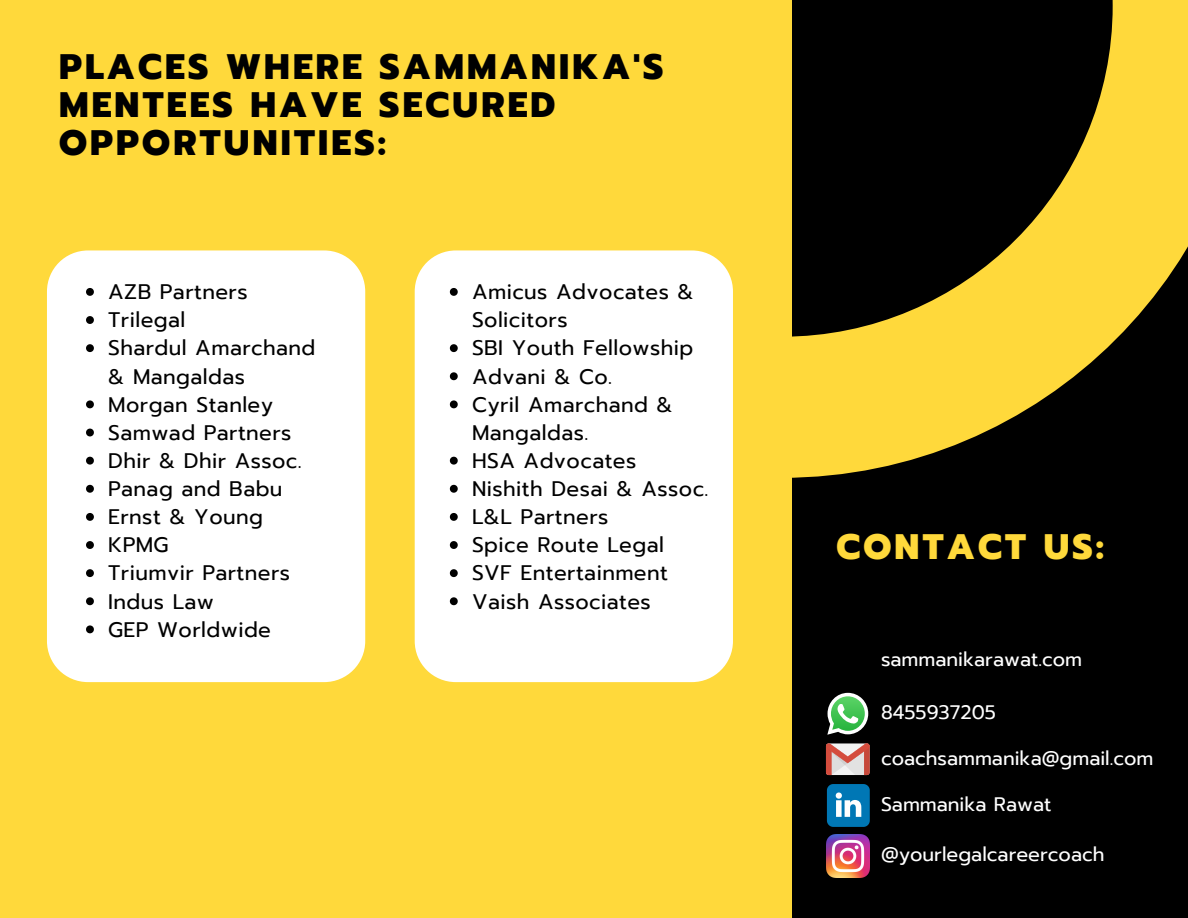
<style>
.page{position:relative;width:1188px;height:918px;background:#ffd93b}
.page>*{position:absolute;margin:0;border:0;box-sizing:border-box;transform-origin:0 0}
.t1{font:800 35.25px/38.2px "Prompt";letter-spacing:.09em;color:#000}
.t2{font:800 35.25px "Prompt";letter-spacing:.09em;color:#ffd93b}
.t3{font:21px/28.2px "Prompt";letter-spacing:.02em;color:#000}
.t4{font:19.5px "Prompt";color:#fff}
</style>
<div class="page">
<div style="left:792px;top:0;width:396px;height:918px;background:#000"></div>
<div style="left:415px;top:250px;width:318px;height:432px;background:#fff;border-radius:41px"></div>
<div style="left:47px;top:250px;width:318px;height:432px;background:#fff;border-radius:41px"></div>
<img style="left:827px;top:834px;width:43px;height:43px">
<svg style="left:827px;top:784px;width:43px;height:43px;background:#2c8bbd"></svg>
<svg style="left:792px;top:0;width:396px;height:478px"></svg>
<svg style="left:827px;top:693px;width:41px;height:42px"></svg>
<svg style="left:826px;top:743px;width:44px;height:32px"></svg>
<svg style="left:450px;top:288px;width:8px;height:8px"></svg>
<svg style="left:450px;top:344px;width:8px;height:8px"></svg>
<svg style="left:450px;top:372px;width:8px;height:8px"></svg>
<svg style="left:450px;top:400px;width:8px;height:8px"></svg>
<svg style="left:450px;top:457px;width:8px;height:8px"></svg>
<svg style="left:450px;top:485px;width:8px;height:8px"></svg>
<svg style="left:450px;top:513px;width:8px;height:8px"></svg>
<svg style="left:450px;top:541px;width:8px;height:8px"></svg>
<svg style="left:450px;top:569px;width:8px;height:8px"></svg>
<svg style="left:450px;top:597px;width:8px;height:8px"></svg>
<svg style="left:86px;top:288px;width:8px;height:8px"></svg>
<svg style="left:86px;top:316px;width:8px;height:8px"></svg>
<svg style="left:86px;top:344px;width:8px;height:8px"></svg>
<svg style="left:86px;top:400px;width:8px;height:8px"></svg>
<svg style="left:86px;top:429px;width:8px;height:7px"></svg>
<svg style="left:86px;top:457px;width:8px;height:8px"></svg>
<svg style="left:86px;top:485px;width:8px;height:8px"></svg>
<svg style="left:86px;top:513px;width:8px;height:8px"></svg>
<svg style="left:86px;top:541px;width:8px;height:8px"></svg>
<svg style="left:86px;top:569px;width:8px;height:8px"></svg>
<svg style="left:86px;top:597px;width:8px;height:8px"></svg>
<svg style="left:86px;top:625px;width:8px;height:8px"></svg>
<p class="t1" style="left:59px;top:48px;width:606px">PLACES WHERE SAMMANIKA'S<br>MENTEES HAVE SECURED<br>OPPORTUNITIES:</p>
<p class="t3" style="left:108px;top:278px;width:141px">AZB Partners</p>
<p class="t3" style="left:108px;top:306px;width:79px">Trilegal</p>
<p class="t3" style="left:108px;top:334px;width:209px">Shardul Amarchand &amp; Mangaldas</p>
<p class="t3" style="left:108px;top:391px;width:166px">Morgan Stanley</p>
<p class="t3" style="left:108px;top:419px;width:185px">Samwad Partners</p>
<p class="t3" style="left:108px;top:447px;width:195px">Dhir &amp; Dhir Assoc.</p>
<p class="t3" style="left:108px;top:475px;width:176px">Panag and Babu</p>
<p class="t3" style="left:108px;top:503px;width:156px">Ernst &amp; Young</p>
<p class="t3" style="left:108px;top:531px;width:62px">KPMG</p>
<p class="t3" style="left:108px;top:559px;width:183px">Triumvir Partners</p>
<p class="t3" style="left:108px;top:587px;width:107px">Indus Law</p>
<p class="t3" style="left:108px;top:616px;width:164px">GEP Worldwide</p>
<p class="t3" style="left:472px;top:278px;width:223px">Amicus Advocates &amp;<br>Solicitors</p>
<p class="t3" style="left:472px;top:334px;width:223px">SBI Youth Fellowship</p>
<p class="t3" style="left:472px;top:362px;width:142px">Advani &amp; Co.</p>
<p class="t3" style="left:472px;top:391px;width:202px">Cyril Amarchand &amp;<br>Mangaldas.</p>
<p class="t3" style="left:472px;top:447px;width:166px">HSA Advocates</p>
<p class="t3" style="left:472px;top:475px;width:238px">Nishith Desai &amp; Assoc.</p>
<p class="t3" style="left:472px;top:503px;width:138px">L&amp;L Partners</p>
<p class="t3" style="left:472px;top:531px;width:193px">Spice Route Legal</p>
<p class="t3" style="left:472px;top:559px;width:197px">SVF Entertainment</p>
<p class="t3" style="left:472px;top:587px;width:180px">Vaish Associates</p>
<p class="t2" style="left:836px;top:520px;width:269px">CONTACT US:</p>
<p class="t4" style="left:881px;top:645px;width:203px">sammanikarawat.com</p>
<p class="t4" style="left:881px;top:698px;width:116px">8455937205</p>
<p class="t4" style="left:881px;top:744px;width:274px">coachsammanika@gmail.com</p>
<p class="t4" style="left:881px;top:790px;width:172px">Sammanika Rawat</p>
<p class="t4" style="left:881px;top:840px;width:225px">@yourlegalcareercoach</p>
</div>
